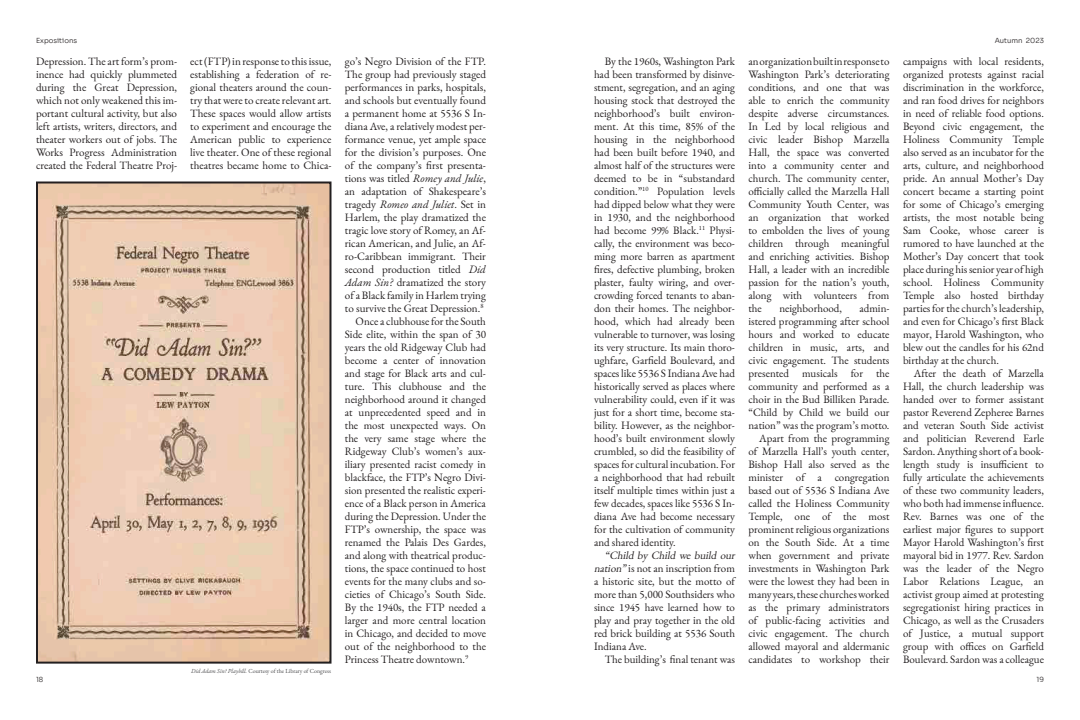
<style>
.page{position:relative;width:1080px;height:720px;background:#fff}
.page>*{position:absolute;margin:0;border:0;box-sizing:border-box;transform-origin:0 0}
.t1{font:11px/13px "EB Garamond";color:#231f20;text-align:justify}
.t2{font:7px "Sora";color:#231f20}
.t3{font:6px "EB Garamond";color:#48484a}
.s1{font-style:italic}
</style>
<div class="page">
<img style="left:39px;top:185px;width:290px;height:476px">
<div style="left:36px;top:182px;width:296px;height:482px;border:2px solid #231f20"></div>
<p class="t2" style="left:36px;top:35px;width:43px">Expositions</p>
<p class="t2" style="left:995px;top:35px;width:51px">Autumn 2023</p>
<p class="t1" style="left:36px;top:55px;width:143px">Depression. The art form’s prom&shy;inence had quickly plummeted during the Great Depression, which not only weakened this im&shy;portant cultural activity, but also left artists, writers, directors, and theater workers out of jobs. The Works Progress Administration created the Federal Theatre Proj-</p>
<p class="t1" style="left:190px;top:55px;width:143px">ect (FTP) in response to this issue, establishing a federation of re&shy;gional theaters around the coun&shy;try that were to create relevant art.<br>These spaces would allow artists to experiment and encourage the American public to experience live theater. One of these regional theatres became home to Chica-</p>
<p class="t1" style="left:345px;top:55px;width:143px">go’s Negro Division of the FTP.<br>The group had previously staged performances in parks, hospitals, and schools but eventually found a permanent home at 5536 S In&shy;diana Ave, a relatively modest per&shy;formance venue, yet ample space for the division’s purposes. One of the company’s first presenta&shy;tions was titled <span class="s1">Romey and Julie</span>, an adaptation of Shakespeare’s tragedy <span class="s1">Romeo and Juliet</span>. Set in Harlem, the play dramatized the tragic love story of Romey, an Af&shy;rican American, and Julie, an Af&shy;ro-Caribbean immigrant. Their second production titled <span class="s1">Did Adam Sin?</span> dramatized the story of a Black family in Harlem trying to survive the Great Depression.<sup>8</sup></p>
<p class="t1" style="left:345px;top:315px;width:143px;text-indent:11px">Once a clubhouse for the South Side elite, within the span of 30 years the old Ridgeway Club had become a center of innovation and stage for Black arts and cul&shy;ture. This clubhouse and the neighborhood around it changed at unprecedented speed and in the most unexpected ways. On the very same stage where the Ridgeway Club’s women’s aux&shy;iliary presented racist comedy in blackface, the FTP’s Negro Divi&shy;sion presented the realistic experi&shy;ence of a Black person in America during the Depression. Under the FTP’s ownership, the space was renamed the Palais Des Gardes, and along with theatrical produc&shy;tions, the space continued to host events for the many clubs and so&shy;cieties of Chicago’s South Side.<br>By the 1940s, the FTP needed a larger and more central location in Chicago, and decided to move out of the neighborhood to the Princess Theatre downtown.<sup>9</sup></p>
<p class="t3" style="left:191px;top:667px;width:141px"><span class="s1">Did Adam Sin? Playbill.</span> Courtesy of the Library of Congress</p>
<p class="t1" style="left:594px;top:55px;width:143px;text-indent:11px">By the 1960s, Washington Park had been transformed by disinve&shy;stment, segregation, and an aging housing stock that destroyed the neighborhood’s built environ&shy;ment. At this time, 85% of the housing in the neighborhood had been built before 1940, and almost half of the structures were deemed to be in “substandard condition.”<sup>10</sup> Population levels had dipped below what they were in 1930, and the neighborhood had become 99% Black.<sup>11</sup> Physi&shy;cally, the environment was beco&shy;ming more barren as apartment fires, defective plumbing, broken plaster, faulty wiring, and over&shy;crowding forced tenants to aban&shy;don their homes. The neighbor&shy;hood, which had already been vulnerable to turnover, was losing its very structure. Its main thoro&shy;ughfare, Garfield Boulevard, and spaces like 5536 S Indiana Ave had historically served as places where vulnerability could, even if it was just for a short time, become sta&shy;bility. However, as the neighbor&shy;hood’s built environment slowly crumbled, so did the feasibility of spaces for cultural incubation. For a neighborhood that had rebuilt itself multiple times within just a few decades, spaces like 5536 S In&shy;diana Ave had become necessary for the cultivation of community and shared identity.</p>
<p class="t1" style="left:594px;top:549px;width:145px;text-align:left;text-indent:11px"><span class="s1">“Child by Child we build our nation”</span>is not an inscription from a historic site, but the motto of more than 5,000 Southsiders who since 1945 have learned how to play and pray together in the old red brick building at 5536 South<br>Indiana Ave.</p>
<p class="t1" style="left:605px;top:653px;width:132px">The building’s final tenant was</p>
<p class="t1" style="left:748px;top:55px;width:143px">an organization built in response to Washington Park’s deteriorating conditions, and one that was able to enrich the community despite adverse circumstances.<br>In Led by local religious and civic leader Bishop Marzella Hall, the space was converted into a community center and church. The community center, officially called the Marzella Hall Community Youth Center, was an organization that worked to embolden the lives of young children through meaningful and enriching activities. Bishop Hall, a leader with an incredible passion for the nation’s youth, along with volunteers from</p>
<p class="t1" style="left:748px;top:302px;width:15px">the</p>
<p class="t1" style="left:779px;top:302px;width:64px">neighborhood,</p>
<p class="t1" style="left:859px;top:302px;width:32px">admin-</p>
<p class="t1" style="left:748px;top:315px;width:143px">istered programming after school hours and worked to educate children in music, arts, and civic engagement. The students presented musicals for the community and performed as a choir in the Bud Billiken Parade. “Child by Child we build our nation” was the program’s motto.</p>
<p class="t1" style="left:748px;top:432px;width:143px;text-indent:11px">Apart from the programming of Marzella Hall’s youth center, Bishop Hall also served as the minister of a congregation based out of 5536 S Indiana Ave called the Holiness Community Temple, one of the most prominent religious organizations on the South Side. At a time when government and private investments in Washington Park were the lowest they had been in many years, these churches worked as the primary administrators of public-facing activities and civic engagement. The church allowed mayoral and aldermanic candidates to workshop their</p>
<p class="t1" style="left:903px;top:55px;width:143px">campaigns with local residents, organized protests against racial discrimination in the workforce, and ran food drives for neighbors in need of reliable food options.<br>Beyond civic engagement, the Holiness Community Temple also served as an incubator for the arts, culture, and neighborhood pride. An annual Mother’s Day concert became a starting point for some of Chicago’s emerging artists, the most notable being Sam Cooke, whose career is rumored to have launched at the Mother’s Day concert that took place during his senior year of high school. Holiness Community Temple also hosted birthday parties for the church’s leadership, and even for Chicago’s first Black mayor, Harold Washington, who blew out the candles for his 62nd birthday at the church.</p>
<p class="t1" style="left:903px;top:367px;width:143px;text-indent:11px">After the death of Marzella Hall, the church leadership was handed over to former assistant pastor Reverend Zepheree Barnes and veteran South Side activist and politician Reverend Earle Sardon. Anything short of a book&shy;length study is insufficient to fully articulate the achievements of these two community leaders, who both had immense influence.<br>Rev. Barnes was one of the earliest major figures to support Mayor Harold Washington’s first mayoral bid in 1977. Rev. Sardon was the leader of the Negro Labor Relations League, an activist group aimed at protesting segregationist hiring practices in Chicago, as well as the Crusaders of Justice, a mutual support group with offices on Garfield Boulevard. Sardon was a colleague</p>
<p class="t2" style="left:36px;top:674px;width:9px">18</p>
<p class="t2" style="left:1037px;top:674px;width:9px">19</p>
</div>
